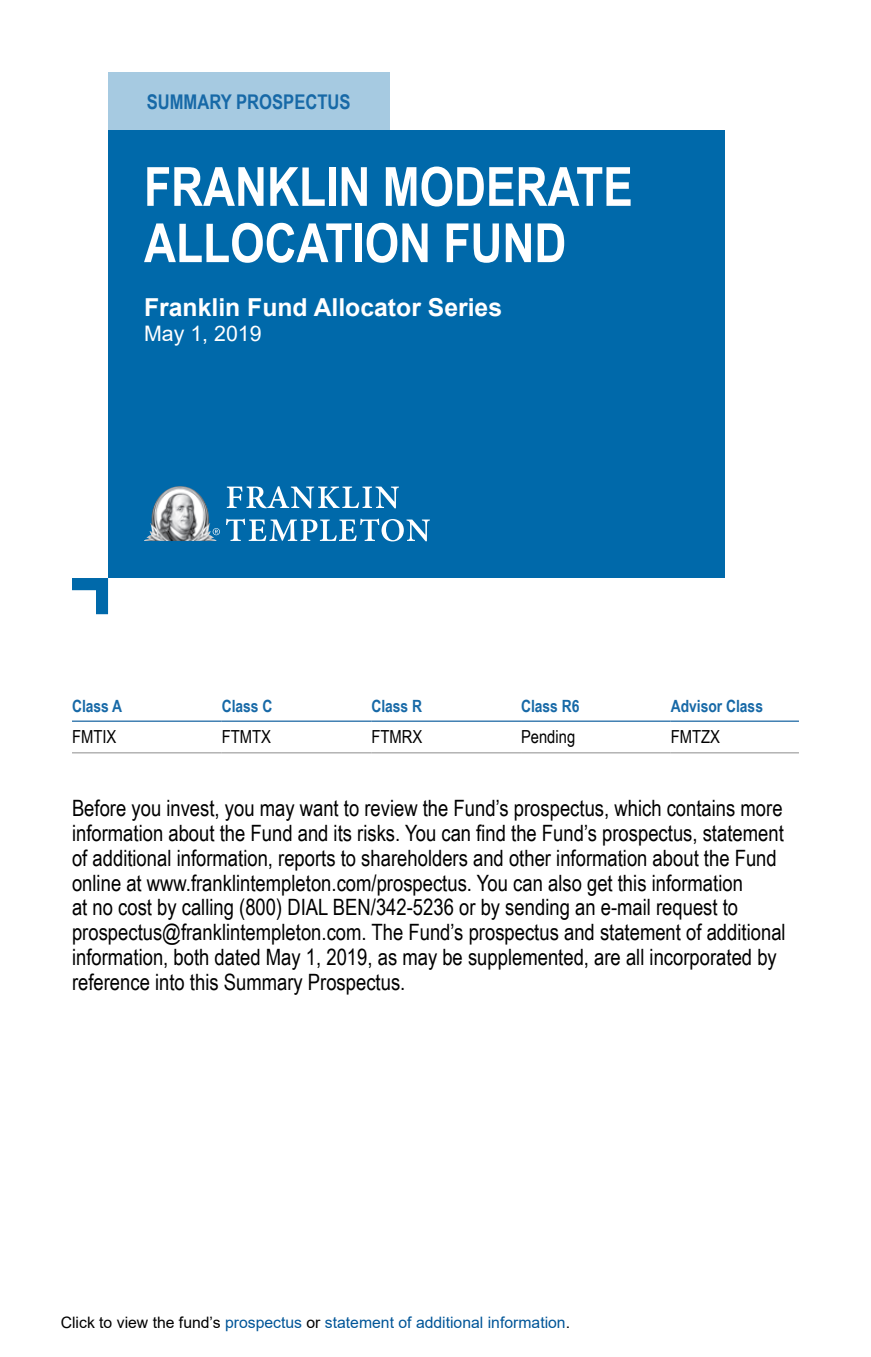
<style>
.page{position:relative;width:871px;height:1357px;background:#fff}
.page>*{position:absolute;margin:0;border:0;box-sizing:border-box;transform-origin:0 0}
.t1{font:700 54px/56.2px "Arial Narrow";color:#fff}
.t2{font:700 24.75px "Arial";color:#fff}
.t3{font:22.5px/24.8px "Arial Narrow";color:#000}
.t4{font:21.38px "Arial";color:#fff}
.t5{font:700 20.25px "Arial Narrow";color:#1769a7}
.t6{font:18px "Arial Narrow";color:#000}
.t7{font:700 16.88px "Arial Narrow";color:#1769a7}
.t8{font:15.75px "Arial";color:#005598}
.s1{color:#000}
</style>
<div class="page">
<div style="left:108px;top:72px;width:282px;height:58px;background:#a6cae1"></div>
<div style="left:108px;top:130px;width:616px;height:448px;background:#0069aa"></div>
<svg style="left:72px;top:578px;width:36px;height:36px"></svg>
<svg style="left:227px;top:486px;width:172px;height:22px"></svg>
<svg style="left:226px;top:519px;width:204px;height:22px"></svg>
<svg style="left:213px;top:528px;width:7px;height:7px"></svg>
<hr style="left:72px;top:720px;width:150px;height:2px;background:#005598">
<hr style="left:222px;top:720px;width:149px;height:2px;background:#005598">
<hr style="left:371px;top:720px;width:150px;height:2px;background:#005598">
<hr style="left:521px;top:720px;width:149px;height:2px;background:#005598">
<hr style="left:670px;top:720px;width:129px;height:2px;background:#005598">
<hr style="left:72px;top:752px;width:150px;height:1px;background:#999">
<hr style="left:222px;top:752px;width:149px;height:1px;background:#999">
<hr style="left:371px;top:752px;width:150px;height:1px;background:#999">
<hr style="left:521px;top:752px;width:149px;height:1px;background:#999">
<hr style="left:670px;top:752px;width:129px;height:1px;background:#999">
<p class="t5" style="left:147px;top:86px;width:205px">SUMMARY PROSPECTUS</p>
<h1 class="t1" style="left:144px;top:156px;width:490px">FRANKLIN MODERATE<br>ALLOCATION FUND</h1>
<p class="t2" style="left:144px;top:290px;width:360px">Franklin Fund Allocator Series</p>
<p class="t4" style="left:144px;top:319px;width:119px">May 1, 2019</p>
<p class="t7" style="left:72px;top:693px;width:52px">Class A</p>
<p class="t7" style="left:222px;top:693px;width:52px">Class C</p>
<p class="t7" style="left:371px;top:693px;width:52px">Class R</p>
<p class="t7" style="left:521px;top:693px;width:60px">Class R6</p>
<p class="t7" style="left:671px;top:693px;width:94px">Advisor Class</p>
<p class="t6" style="left:72px;top:724px;width:46px">FMTIX</p>
<p class="t6" style="left:222px;top:724px;width:51px">FTMTX</p>
<p class="t6" style="left:371px;top:724px;width:52px">FTMRX</p>
<p class="t6" style="left:521px;top:724px;width:56px">Pending</p>
<p class="t6" style="left:671px;top:724px;width:51px">FMTZX</p>
<p class="t3" style="left:72px;top:795px;width:715px">Before you invest, you may want to review the Fund’s prospectus, which contains more information about the Fund and its risks. You can find the Fund’s prospectus, statement of additional information, reports to shareholders and other information about the Fund online at www.franklintempleton.com/prospectus. You can also get this information<br>at no cost by calling (800) DIAL BEN/342-5236 or by sending an e-mail request to prospectus@franklintempleton.com. The Fund’s prospectus and statement of additional information, both dated May 1, 2019, as may be supplemented, are all incorporated by reference into this Summary Prospectus.</p>
<p class="t8" style="left:61px;top:1311px;width:511px"><span class="s1">Click to view the fund’s</span> prospectus <span class="s1">or</span> statement of additional information<span class="s1">.</span></p>
</div>
